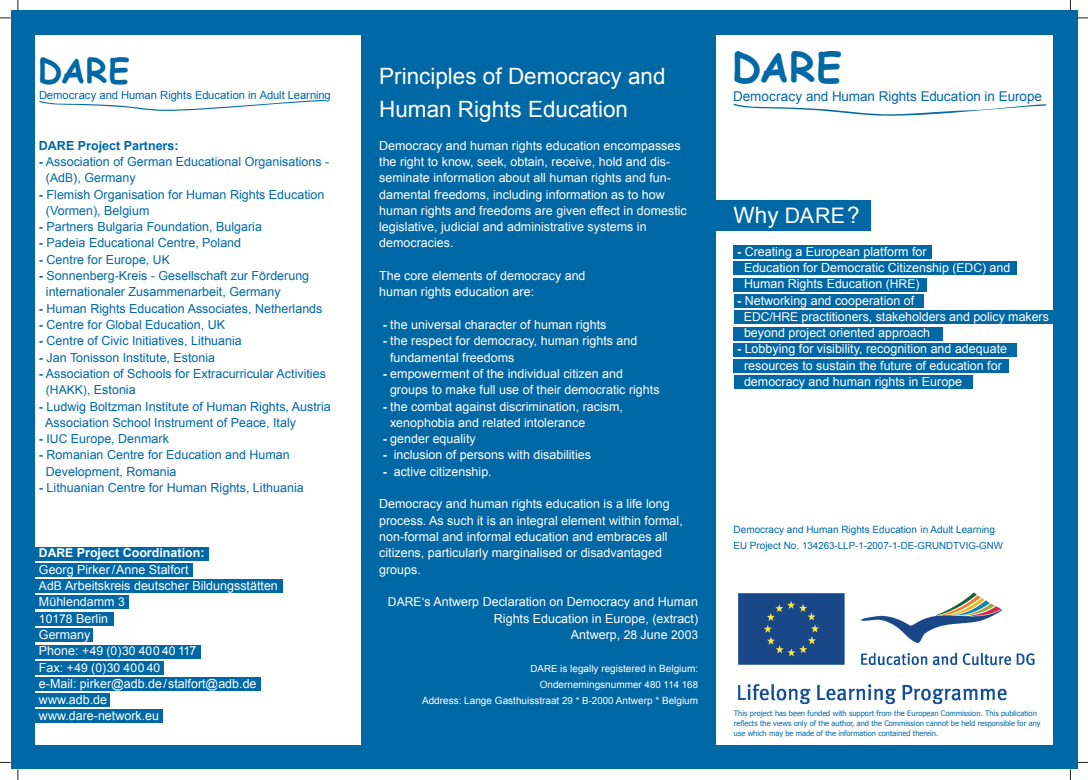
<style>
.page{position:relative;width:1088px;height:780px;background:#fff}
.page>*{position:absolute;margin:0;border:0;box-sizing:border-box;transform-origin:0 0}
.t1{font:700 40.5px "Comic Sans MS";color:#0068a5}
.t2{font:700 33.75px "Comic Sans MS";color:#0068a5}
.t3{font:22.5px/32.6px "Arial";color:#fff}
.t4{font:13.5px "Arial";color:#0068a5}
.t5{font:12.5px/16.2px "Arial";color:#fff}
.t6{font:12.5px/16.2px "Arial";color:#0068a5}
.t7{font:700 12.5px "Arial";color:#0068a5}
.t8{font:12.12px/16.2px "Arial";color:#fff}
.t9{font:11.25px "Arial";letter-spacing:-.01em;color:#0068a5}
.t10{font:10px/16.2px "Arial";color:#fff;text-align:right}
.t11{font:10px "Arial";color:#0068a5}
.t12{font:9.75px "Arial";color:#0068a5}
.t13{font:7.5px/10px "Tahoma";color:#0068a5}
.s1{font-weight:700}
.s2{font-size:12.12px}
.s3{font-weight:700;font-size:12.12px}
.s4{font-size:12.5px}
.s5{font-size:9.75px}
.s6{font-size:21.38px}
.s7{font-size:10px}
</style>
<div class="page">
<div style="left:11px;top:11px;width:1066px;height:758px;background:#0068a5"></div>
<div style="left:35px;top:35px;width:1017px;height:709px;background:#fff"></div>
<div style="left:733px;top:245px;width:199px;height:13px;background:#0068a5"></div>
<div style="left:733px;top:261px;width:284px;height:14px;background:#0068a5"></div>
<div style="left:733px;top:278px;width:194px;height:13px;background:#0068a5"></div>
<div style="left:733px;top:294px;width:190px;height:14px;background:#0068a5"></div>
<div style="left:733px;top:310px;width:319px;height:14px;background:#0068a5"></div>
<div style="left:733px;top:327px;width:210px;height:13px;background:#0068a5"></div>
<div style="left:733px;top:343px;width:283px;height:13px;background:#0068a5"></div>
<div style="left:733px;top:359px;width:276px;height:13px;background:#0068a5"></div>
<div style="left:733px;top:375px;width:239px;height:14px;background:#0068a5"></div>
<div style="left:716px;top:201px;width:154px;height:30px;background:#0068a5"></div>
<svg style="left:733px;top:104px;width:312px;height:12px"></svg>
<img style="left:738px;top:592px;width:297px;height:113px">
<div style="left:361px;top:35px;width:355px;height:709px;background:#0068a5"></div>
<svg style="left:39px;top:100px;width:286px;height:11px"></svg>
<div style="left:35px;top:693px;width:75px;height:13px;background:#0068a5"></div>
<div style="left:35px;top:677px;width:225px;height:13px;background:#0068a5"></div>
<div style="left:35px;top:661px;width:129px;height:13px;background:#0068a5"></div>
<div style="left:35px;top:547px;width:174px;height:13px;background:#0068a5"></div>
<div style="left:35px;top:563px;width:158px;height:13px;background:#0068a5"></div>
<div style="left:35px;top:579px;width:248px;height:13px;background:#0068a5"></div>
<div style="left:35px;top:595px;width:93px;height:13px;background:#0068a5"></div>
<div style="left:35px;top:644px;width:166px;height:14px;background:#0068a5"></div>
<div style="left:35px;top:628px;width:58px;height:14px;background:#0068a5"></div>
<div style="left:35px;top:612px;width:79px;height:13px;background:#0068a5"></div>
<div style="left:35px;top:709px;width:128px;height:13px;background:#0068a5"></div>
<h2 class="t2" style="left:38px;top:46px;width:93px">DARE</h2>
<p class="t9" style="left:39px;top:88px;width:293px">Democracy and Human Rights Education in Adult Learning</p>
<p class="t7" style="left:39px;top:138px;width:141px">DARE Project Partners:</p>
<p class="t6" style="left:46px;top:153px;width:285px;text-indent:-7px"><span class="s1">-</span> Association of German Educational Organisations - (<span class="s2">A</span>d<span class="s2">B</span>), Germany</p>
<p class="t6" style="left:46px;top:186px;width:280px;text-indent:-7px"><span class="s1">-</span> Flemish Organisation for Human Rights Education (Vormen), Belgium</p>
<p class="t6" style="left:39px;top:219px;width:225px"><span class="s1">-</span> Partners Bulgaria Foundation, Bulgaria</p>
<p class="t6" style="left:39px;top:235px;width:204px"><span class="s1">-</span> Padeia Educational Centre, Poland</p>
<p class="t6" style="left:39px;top:251px;width:132px"><span class="s1">-</span> Centre for Europe, <span class="s2">UK</span></p>
<p class="t6" style="left:46px;top:267px;width:265px;text-indent:-7px"><span class="s1">-</span> Sonnenberg-Kreis - Gesellschaft zur Förderung internationaler Zusammenarbeit, Germany</p>
<p class="t6" style="left:39px;top:300px;width:285px"><span class="s1">-</span> Human Rights Education Associates, Netherlands</p>
<p class="t6" style="left:39px;top:316px;width:188px"><span class="s1">-</span> Centre for Global Education, UK</p>
<p class="t6" style="left:39px;top:333px;width:204px"><span class="s1">-</span> Centre of Civic Initiatives, Lithuania</p>
<p class="t6" style="left:39px;top:349px;width:178px"><span class="s1">-</span> Jan Tonisson Institute, Estonia</p>
<p class="t6" style="left:46px;top:365px;width:281px;text-indent:-7px"><span class="s1">-</span> Association of Schools for Extracurricular Activities <span class="s2">(HAKK)</span>, Estonia</p>
<p class="t6" style="left:45px;top:398px;width:287px;text-indent:-6px"><span class="s1">-</span> Ludwig Boltzman Institute of Human Rights, Austria<br>Association School Instrument of Peace, Italy</p>
<p class="t6" style="left:39px;top:430px;width:131px"><span class="s1">-</span> <span class="s2">IUC</span> Europe, Denmark</p>
<p class="t6" style="left:46px;top:447px;width:245px;text-indent:-7px"><span class="s1">-</span> Romanian Centre for Education and Human<br>Development, Romania</p>
<p class="t6" style="left:39px;top:479px;width:266px"><span class="s1">-</span> Lithuanian Centre for Human Rights, Lithuania</p>
<p class="t5" style="left:39px;top:544px;width:240px"><span class="s3">DARE</span> <span class="s1">Project Coordination:<br></span>Georg Pirker/Anne Stalfort<br><span class="s2">AdB</span> Arbeitskreis deutscher Bildungsstätten<br>Mühlendamm <span class="s2">3<br>10178</span> Berlin<br>Germany</p>
<p class="t8" style="left:39px;top:642px;width:159px"><span class="s4">Phone:</span> +49 (0)30 400 40 11<span class="s4">7<br>Fax:</span> +49 (0)30 400 40 122</p>
<p class="t5" style="left:39px;top:675px;width:219px">e-Mail: pirker@adb.de/stalfort@adb.de www.adb.de<br>www.dare-network.eu</p>
<h3 class="t3" style="left:379px;top:60px;width:288px">Principles of Democracy and<br>Human Rights Education</h3>
<p class="t5" style="left:379px;top:137px;width:309px">Democracy and human rights education encompasses the right to know, seek, obtain, receive, hold and dis&shy;seminate information about all human rights and fun&shy;damental freedoms, including information as to how human rights and freedoms are given effect in domestic legislative, judicial and administrative systems in democracies.</p>
<p class="t5" style="left:379px;top:267px;width:208px">The core elements of democracy and human rights education are:</p>
<p class="t5" style="left:383px;top:316px;width:225px"><span class="s1">-</span> the universal character of human rights</p>
<p class="t5" style="left:390px;top:333px;width:249px;text-indent:-7px"><span class="s1">-</span> the respect for democracy, human rights and fundamental freedoms</p>
<p class="t5" style="left:390px;top:365px;width:271px;text-indent:-7px"><span class="s1">-</span> empowerment of the individual citizen and groups to make full use of their democratic rights</p>
<p class="t5" style="left:390px;top:398px;width:235px;text-indent:-7px"><span class="s1">-</span> the combat against discrimination, racism, xenophobia and related intolerance</p>
<p class="t5" style="left:383px;top:430px;width:95px"><span class="s1">-</span> gender equality</p>
<p class="t5" style="left:383px;top:447px;width:210px"><span class="s1">-</span> inclusion of persons with disabilities</p>
<p class="t5" style="left:383px;top:463px;width:111px"><span class="s1">-</span> active citizenship.</p>
<p class="t5" style="left:379px;top:496px;width:305px">Democracy and human rights education is a life long process. As such it is an integral element within formal, non-formal and informal education and embraces all citizens, particularly marginalised or disadvantaged groups.</p>
<p class="t5" style="left:388px;top:593px;width:312px;text-align:right"><span class="s2">DARE‘</span>s Antwerp Declaration on Democracy and Human<br>Rights Education in Europe, (extract)<br>Antwerp, <span class="s2">28</span> June <span class="s2">2003</span></p>
<p class="t10" style="left:422px;top:659px;width:278px"><span class="s5">DARE</span> is legally registered in Belgium:<br>Ondernemingsnummer <span class="s5">480 114 168<br></span>Address: Lange Gasthuisstraat <span class="s5">29 * B-2000</span> Antwerp * Belgium</p>
<h1 class="t1" style="left:732px;top:38px;width:111px">DARE</h1>
<p class="t4" style="left:733px;top:89px;width:310px">Democracy and Human Rights Education in Europe</p>
<h3 class="t3" style="left:733px;top:199px;width:128px">Why <span class="s6">DARE</span>?</h3>
<p class="t5" style="left:744px;top:243px;width:268px;text-indent:-7px"><span class="s1">-</span> Creating a European platform for<br>Education for Democratic Citizenship <span class="s2">(EDC)</span> and<br>Human Rights Education <span class="s2">(HRE)</span></p>
<p class="t5" style="left:744px;top:292px;width:307px;text-indent:-7px"><span class="s1">-</span> Networking and cooperation of<br>E<span class="s2">DC/HRE</span> practitioners, stakeholders and policy makers beyond project oriented approach</p>
<p class="t5" style="left:744px;top:341px;width:265px;text-indent:-7px"><span class="s1">-</span> Lobbying for visibility, recognition and adequate resources to sustain the future of education for democracy and human rights in Europe</p>
<p class="t11" style="left:733px;top:523px;width:263px">Democracy and Human Rights Education in Adult Learning</p>
<p class="t12" style="left:733px;top:540px;width:271px">EU <span class="s7">Project No.</span> 134263-LLP-1-2007-1-DE-GRUNDTVIG-GNW</p>
<p class="t13" style="left:734px;top:707px;width:308px">This project has been funded with support from the European Commission. This publication reflects the views only of the author, and the Commission cannot be held responsible for any use which may be made of the information contained therein.</p>
</div>
